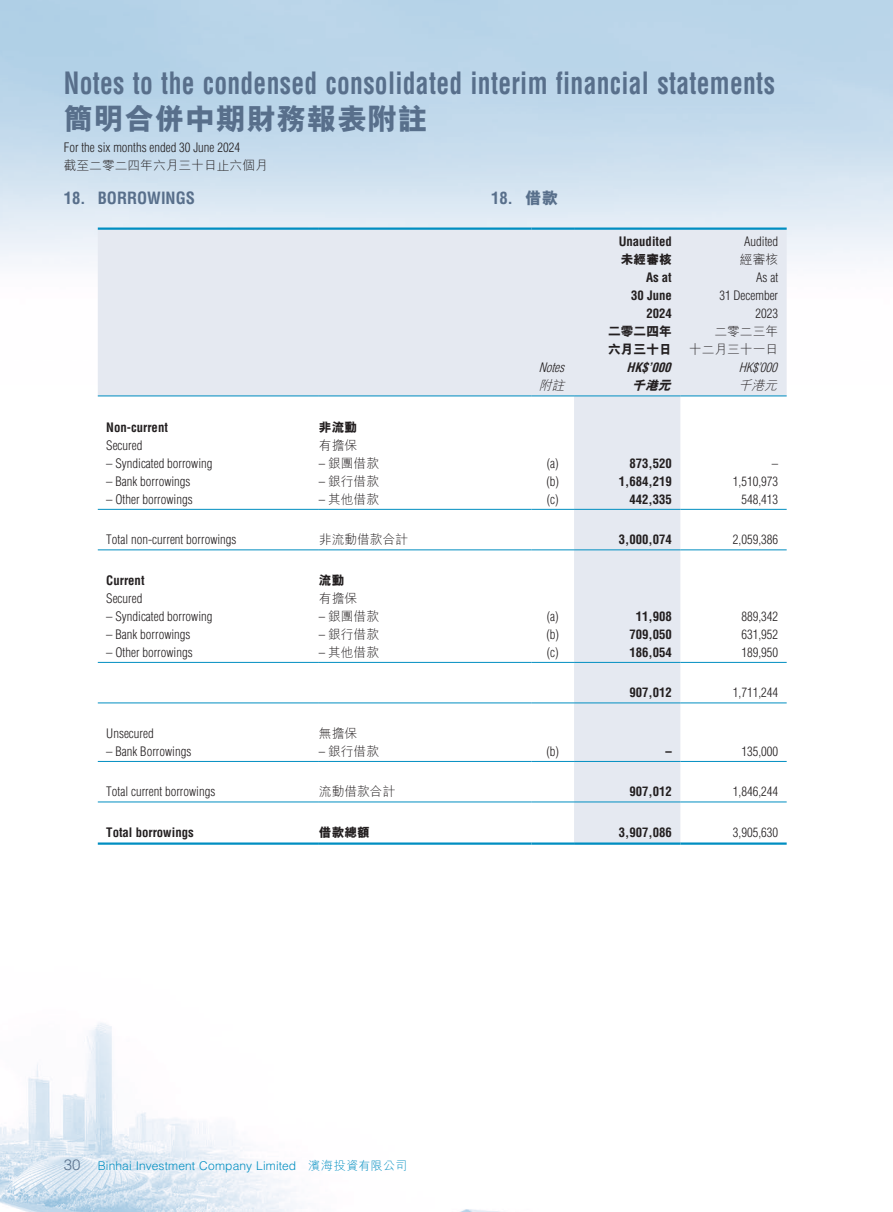
<style>
.page{position:relative;width:893px;height:1212px;background:#fff}
.page>*{position:absolute;margin:0;border:0;box-sizing:border-box;transform-origin:0 0}
.t1{font:700 condensed 30px "Helvetica LT Std";letter-spacing:.01em;color:#586f8b;scale:.85 1}
.t2{font:800 30px "M Hei HK";letter-spacing:.01em;color:#586f8b}
.t3{font:700 condensed 16.5px "Helvetica LT Std";color:#586f8b}
.t4{font:300 condensed 12.75px "Helvetica LT Std";color:#231f20}
.t5{font:700 condensed 12.75px "Helvetica LT Std";color:#231f20}
.t6{font:300 12.75px "M Hei HK";color:#231f20}
.t7{font:800 12.75px "M Hei HK";color:#231f20}
.t8{font:italic 300 condensed 12.75px "Helvetica LT Std";color:#231f20}
.t9{font:italic 700 condensed 12.75px "Helvetica LT Std";color:#231f20}
.t10{font:italic 300 12.75px "M Hei HK";color:#231f20}
.t11{font:italic 800 12.75px "M Hei HK";color:#231f20}
.t12{font:300 12px "Helvetica LT Std";letter-spacing:.01em;color:#008ec1}
.s1{font-family:"M Hei HK";font-weight:800;font-stretch:normal}
.s2{font-family:"Helvetica LT Std";font-stretch:condensed}
.s3{font-size:15px;color:#586f8b}
.s4{font-family:"M Hei HK"}
</style>
<div class="page">
<img style="left:0;top:0;width:893px;height:1212px">
<svg style="left:98px;top:230px;width:689px;height:612px"></svg>
<hr style="left:98px;top:227px;width:221px;height:3px;background:#008ec1">
<hr style="left:319px;top:227px;width:212px;height:3px;background:#008ec1">
<hr style="left:531px;top:227px;width:43px;height:3px;background:#008ec1">
<hr style="left:574px;top:227px;width:213px;height:3px;background:#008ec1">
<hr style="left:98px;top:395px;width:221px;height:1px;background:#008ec1">
<hr style="left:319px;top:395px;width:212px;height:1px;background:#008ec1">
<hr style="left:531px;top:395px;width:43px;height:1px;background:#008ec1">
<hr style="left:574px;top:395px;width:106px;height:1px;background:#008ec1">
<hr style="left:680px;top:395px;width:107px;height:1px;background:#008ec1">
<hr style="left:98px;top:509px;width:221px;height:1px;background:#008ec1">
<hr style="left:319px;top:509px;width:212px;height:1px;background:#008ec1">
<hr style="left:531px;top:509px;width:43px;height:1px;background:#008ec1">
<hr style="left:574px;top:509px;width:106px;height:1px;background:#008ec1">
<hr style="left:680px;top:509px;width:107px;height:1px;background:#008ec1">
<hr style="left:98px;top:549px;width:221px;height:1px;background:#008ec1">
<hr style="left:319px;top:549px;width:212px;height:1px;background:#008ec1">
<hr style="left:531px;top:549px;width:43px;height:1px;background:#008ec1">
<hr style="left:574px;top:549px;width:106px;height:1px;background:#008ec1">
<hr style="left:680px;top:549px;width:107px;height:1px;background:#008ec1">
<hr style="left:98px;top:662px;width:221px;height:1px;background:#008ec1">
<hr style="left:319px;top:662px;width:212px;height:1px;background:#008ec1">
<hr style="left:531px;top:662px;width:43px;height:1px;background:#008ec1">
<hr style="left:574px;top:662px;width:106px;height:1px;background:#008ec1">
<hr style="left:680px;top:662px;width:107px;height:1px;background:#008ec1">
<hr style="left:98px;top:702px;width:221px;height:1px;background:#008ec1">
<hr style="left:319px;top:702px;width:212px;height:1px;background:#008ec1">
<hr style="left:531px;top:702px;width:43px;height:1px;background:#008ec1">
<hr style="left:574px;top:702px;width:106px;height:1px;background:#008ec1">
<hr style="left:680px;top:702px;width:107px;height:1px;background:#008ec1">
<hr style="left:98px;top:761px;width:221px;height:1px;background:#008ec1">
<hr style="left:319px;top:761px;width:212px;height:1px;background:#008ec1">
<hr style="left:531px;top:761px;width:43px;height:1px;background:#008ec1">
<hr style="left:574px;top:761px;width:106px;height:1px;background:#008ec1">
<hr style="left:680px;top:761px;width:107px;height:1px;background:#008ec1">
<hr style="left:98px;top:801px;width:221px;height:1px;background:#008ec1">
<hr style="left:319px;top:801px;width:212px;height:1px;background:#008ec1">
<hr style="left:531px;top:801px;width:43px;height:1px;background:#008ec1">
<hr style="left:574px;top:801px;width:106px;height:1px;background:#008ec1">
<hr style="left:680px;top:801px;width:107px;height:1px;background:#008ec1">
<hr style="left:98px;top:842px;width:221px;height:3px;background:#008ec1">
<hr style="left:319px;top:842px;width:212px;height:3px;background:#008ec1">
<hr style="left:531px;top:842px;width:43px;height:3px;background:#008ec1">
<hr style="left:574px;top:842px;width:106px;height:3px;background:#008ec1">
<hr style="left:680px;top:842px;width:107px;height:3px;background:#008ec1">
<h1 class="t1" style="left:64px;top:64px;width:838px">Notes to the condensed consolidated interim financial statements</h1>
<h1 class="t2" style="left:64px;top:99px;width:366px">簡明合併中期財務報表附註</h1>
<p class="t4" style="left:64px;top:139px;width:178px">For the six months ended 30 June 2024</p>
<p class="t6" style="left:64px;top:156px;width:205px">截至二零二四年六月三十日止六個月</p>
<p class="t3" style="left:64px;top:187px;width:133px">18. BORROWINGS</p>
<p class="t3" style="left:491px;top:187px;width:69px">18. <span class="s1">借款</span></p>
<p class="t5" style="left:619px;top:233px;width:55px">Unaudited</p>
<p class="t4" style="left:744px;top:234px;width:35px">Audited</p>
<p class="t7" style="left:621px;top:251px;width:52px">未經審核</p>
<p class="t6" style="left:740px;top:250px;width:40px">經審核</p>
<p class="t5" style="left:646px;top:269px;width:27px">As at</p>
<p class="t4" style="left:756px;top:270px;width:23px">As at</p>
<p class="t5" style="left:631px;top:287px;width:42px">30 June</p>
<p class="t4" style="left:719px;top:288px;width:60px">31 December</p>
<p class="t5" style="left:646px;top:305px;width:27px">2024</p>
<p class="t4" style="left:755px;top:306px;width:24px">2023</p>
<p class="t7" style="left:608px;top:323px;width:65px">二零二四年</p>
<p class="t6" style="left:714px;top:322px;width:65px">二零二三年</p>
<p class="t7" style="left:608px;top:341px;width:65px">六月三十日</p>
<p class="t6" style="left:689px;top:340px;width:91px">十二月三十一日</p>
<p class="t8" style="left:539px;top:360px;width:31px">Notes</p>
<p class="t9" style="left:627px;top:359px;width:50px">HK$’000</p>
<p class="t8" style="left:739px;top:360px;width:44px">HK$’000</p>
<p class="t10" style="left:539px;top:376px;width:32px">附註</p>
<p class="t11" style="left:632px;top:377px;width:44px">千港元</p>
<p class="t10" style="left:739px;top:376px;width:44px">千港元</p>
<p class="t5" style="left:106px;top:419px;width:63px">Non-current</p>
<p class="t7" style="left:319px;top:418px;width:40px">非流動</p>
<p class="t4" style="left:106px;top:437px;width:38px">Secured</p>
<p class="t6" style="left:319px;top:436px;width:40px">有擔保</p>
<p class="t4" style="left:106px;top:455px;width:108px">– Syndicated borrowing</p>
<p class="t6" style="left:319px;top:454px;width:62px"><span class="s2">–</span> 銀團借款</p>
<p class="t4" style="left:547px;top:455px;width:14px">(a)</p>
<p class="t5" style="left:629px;top:455px;width:44px">873,520</p>
<p class="t4" style="left:772px;top:455px;width:8px">–</p>
<p class="t4" style="left:106px;top:473px;width:86px">– Bank borrowings</p>
<p class="t6" style="left:319px;top:472px;width:62px"><span class="s2">–</span> 銀行借款</p>
<p class="t4" style="left:546px;top:473px;width:14px">(b)</p>
<p class="t5" style="left:619px;top:473px;width:55px">1,684,219</p>
<p class="t4" style="left:733px;top:473px;width:47px">1,510,973</p>
<p class="t4" style="left:106px;top:491px;width:88px">– Other borrowings</p>
<p class="t6" style="left:319px;top:490px;width:62px"><span class="s2">–</span> 其他借款</p>
<p class="t4" style="left:547px;top:491px;width:14px">(c)</p>
<p class="t5" style="left:629px;top:491px;width:44px">442,335</p>
<p class="t4" style="left:741px;top:491px;width:38px">548,413</p>
<p class="t4" style="left:106px;top:531px;width:132px">Total non-current borrowings</p>
<p class="t6" style="left:319px;top:530px;width:91px">非流動借款合計</p>
<p class="t5" style="left:619px;top:531px;width:55px">3,000,074</p>
<p class="t4" style="left:733px;top:531px;width:47px">2,059,386</p>
<p class="t5" style="left:106px;top:572px;width:40px">Current</p>
<p class="t7" style="left:319px;top:571px;width:27px">流動</p>
<p class="t4" style="left:106px;top:590px;width:38px">Secured</p>
<p class="t6" style="left:319px;top:589px;width:40px">有擔保</p>
<p class="t4" style="left:106px;top:608px;width:108px">– Syndicated borrowing</p>
<p class="t6" style="left:319px;top:607px;width:62px"><span class="s2">–</span> 銀團借款</p>
<p class="t4" style="left:547px;top:608px;width:14px">(a)</p>
<p class="t5" style="left:636px;top:608px;width:38px">11,908</p>
<p class="t4" style="left:741px;top:608px;width:38px">889,342</p>
<p class="t4" style="left:106px;top:626px;width:86px">– Bank borrowings</p>
<p class="t6" style="left:319px;top:625px;width:62px"><span class="s2">–</span> 銀行借款</p>
<p class="t4" style="left:546px;top:626px;width:14px">(b)</p>
<p class="t5" style="left:629px;top:626px;width:44px">709,050</p>
<p class="t4" style="left:741px;top:626px;width:38px">631,952</p>
<p class="t4" style="left:106px;top:644px;width:88px">– Other borrowings</p>
<p class="t6" style="left:319px;top:643px;width:62px"><span class="s2">–</span> 其他借款</p>
<p class="t4" style="left:547px;top:644px;width:14px">(c)</p>
<p class="t5" style="left:629px;top:644px;width:44px">186,054</p>
<p class="t4" style="left:741px;top:644px;width:38px">189,950</p>
<p class="t5" style="left:629px;top:684px;width:44px">907,012</p>
<p class="t4" style="left:733px;top:684px;width:47px">1,711,244</p>
<p class="t4" style="left:106px;top:725px;width:49px">Unsecured</p>
<p class="t6" style="left:319px;top:724px;width:40px">無擔保</p>
<p class="t4" style="left:106px;top:743px;width:86px">– Bank Borrowings</p>
<p class="t6" style="left:319px;top:742px;width:62px"><span class="s2">–</span> 銀行借款</p>
<p class="t4" style="left:546px;top:743px;width:14px">(b)</p>
<p class="t5" style="left:665px;top:743px;width:8px">–</p>
<p class="t4" style="left:741px;top:743px;width:38px">135,000</p>
<p class="t4" style="left:106px;top:784px;width:111px">Total current borrowings</p>
<p class="t6" style="left:319px;top:782px;width:78px">流動借款合計</p>
<p class="t5" style="left:629px;top:783px;width:44px">907,012</p>
<p class="t4" style="left:733px;top:784px;width:47px">1,846,244</p>
<p class="t5" style="left:106px;top:824px;width:89px">Total borrowings</p>
<p class="t7" style="left:319px;top:823px;width:52px">借款總額</p>
<p class="t5" style="left:619px;top:824px;width:55px">3,907,086</p>
<p class="t4" style="left:733px;top:824px;width:47px">3,905,630</p>
<p class="t12" style="left:64px;top:1158px;width:345px"><span class="s3">30</span> Binhai Investment Company Limited<span class="s4">　濱海投資有限公司</span></p>
</div>
